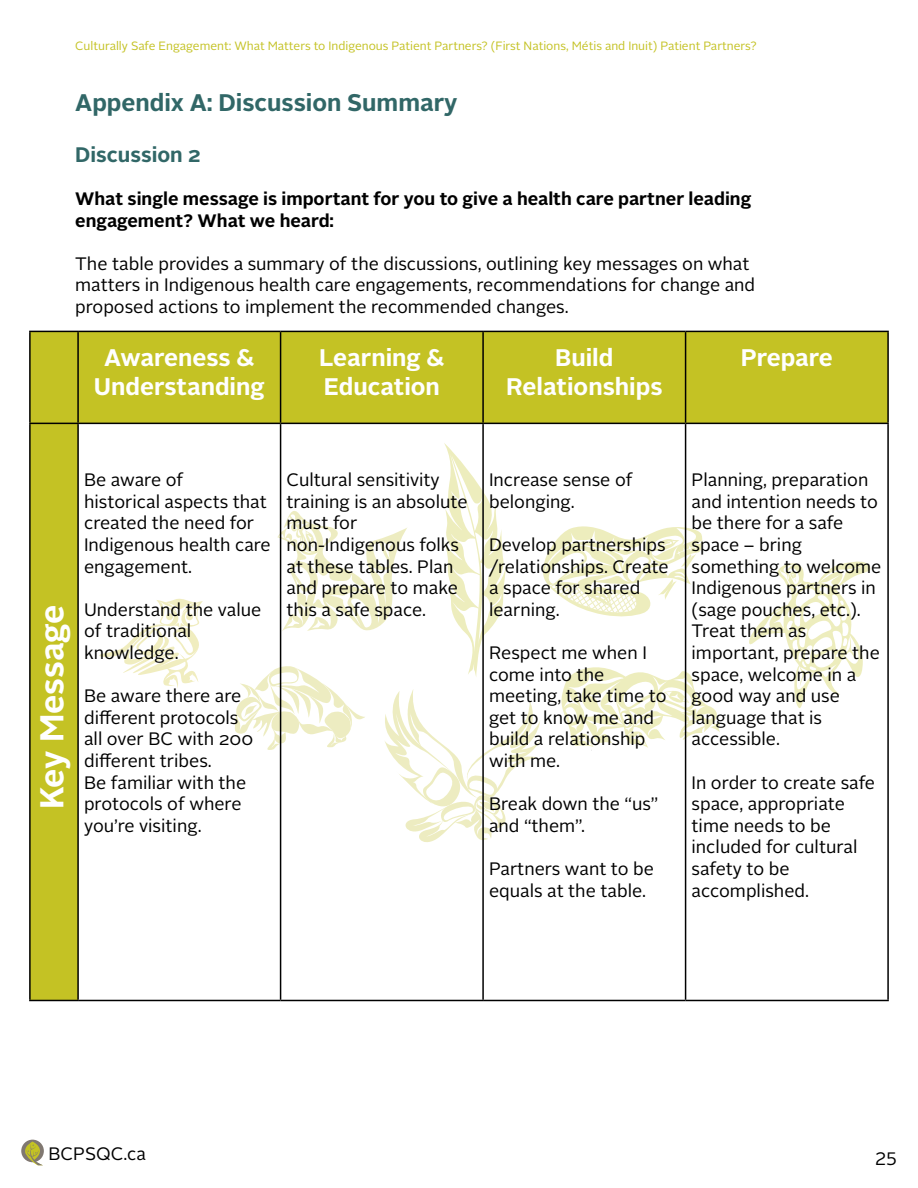
<style>
.page{position:relative;width:918px;height:1188px;background:#fff}
.page>*{position:absolute;margin:0;border:0;box-sizing:border-box;transform-origin:0 0}
.t1{font:700 36px "Alright Sans";letter-spacing:-.005em;color:#fff}
.t2{font:700 33px "Alright Sans";color:#fff}
.t3{font:700 24px/28.8px "Alright Sans";color:#fff;text-align:center}
.t4{font:700 24px "Alright Sans";color:#316767}
.t5{font:700 21px "Alright Sans";color:#316767}
.t6{font:18px/21.6px "Alright Sans";color:#000}
.t7{font:700 18px/21.6px "Alright Sans";color:#000}
.t8{font:12px "Alright Sans";color:#c4c224}
</style>
<div class="page">
<div style="left:21px;top:1140px;width:23px;height:22px;background:#807871;border-radius:50%"></div>
<svg style="left:24px;top:1142px;width:20px;height:23px"></svg>
<svg style="left:561px;top:667px;width:160px;height:84px"></svg>
<svg style="left:385px;top:689px;width:156px;height:153px"></svg>
<svg style="left:444px;top:443px;width:63px;height:234px"></svg>
<svg style="left:99px;top:598px;width:104px;height:90px"></svg>
<div style="left:166px;top:613px;width:7px;height:7px;background:#f0edbf;border-radius:50%"></div>
<div style="left:186px;top:613px;width:7px;height:7px;background:#f0edbf;border-radius:50%"></div>
<svg style="left:749px;top:561px;width:122px;height:147px"></svg>
<svg style="left:277px;top:511px;width:130px;height:121px"></svg>
<svg style="left:235px;top:666px;width:130px;height:84px"></svg>
<svg style="left:543px;top:526px;width:160px;height:91px"></svg>
<div style="left:31px;top:332px;width:46px;height:668px;background:#c4c224"></div>
<div style="left:79px;top:332px;width:808px;height:91px;background:#c4c224"></div>
<hr style="left:29px;top:331px;width:49px;height:1px;background:#000">
<hr style="left:29px;top:332px;width:2px;height:91px;background:#000">
<hr style="left:78px;top:331px;width:203px;height:1px;background:#000">
<hr style="left:77px;top:332px;width:2px;height:91px;background:#000">
<hr style="left:281px;top:331px;width:202px;height:1px;background:#000">
<hr style="left:280px;top:332px;width:1px;height:91px;background:#000">
<hr style="left:483px;top:331px;width:203px;height:1px;background:#000">
<hr style="left:482px;top:332px;width:2px;height:91px;background:#000">
<hr style="left:686px;top:331px;width:203px;height:1px;background:#000">
<hr style="left:685px;top:332px;width:1px;height:91px;background:#000">
<hr style="left:887px;top:332px;width:2px;height:91px;background:#000">
<hr style="left:29px;top:423px;width:49px;height:1px;background:#000">
<hr style="left:29px;top:424px;width:2px;height:576px;background:#000">
<hr style="left:78px;top:423px;width:203px;height:1px;background:#000">
<hr style="left:77px;top:424px;width:2px;height:576px;background:#000">
<hr style="left:281px;top:423px;width:202px;height:1px;background:#000">
<hr style="left:280px;top:424px;width:1px;height:576px;background:#000">
<hr style="left:483px;top:423px;width:203px;height:1px;background:#000">
<hr style="left:482px;top:424px;width:2px;height:576px;background:#000">
<hr style="left:686px;top:423px;width:203px;height:1px;background:#000">
<hr style="left:685px;top:424px;width:1px;height:576px;background:#000">
<hr style="left:887px;top:424px;width:2px;height:576px;background:#000">
<hr style="left:29px;top:1000px;width:49px;height:1px;background:#000">
<hr style="left:78px;top:1000px;width:203px;height:1px;background:#000">
<hr style="left:281px;top:1000px;width:202px;height:1px;background:#000">
<hr style="left:483px;top:1000px;width:203px;height:1px;background:#000">
<hr style="left:686px;top:1000px;width:203px;height:1px;background:#000">
<p class="t8" style="left:75px;top:37px;width:683px">Culturally Safe Engagement: What Matters to Indigenous Patient Partners? (First Nations, Métis and Inuit) Patient Partners?</p>
<h3 class="t4" style="left:75px;top:86px;width:384px">Appendix A: Discussion Summary</h3>
<p class="t5" style="left:75px;top:140px;width:127px">Discussion 2</p>
<p class="t7" style="left:75px;top:188px;width:678px">What single message is important for you to give a health care partner leading engagement? What we heard:</p>
<p class="t6" style="left:75px;top:253px;width:681px">The table provides a summary of the discussions, outlining key messages on what matters in Indigenous health care engagements, recommendations for change and proposed actions to implement the recommended changes.</p>
<h3 class="t3" style="left:94px;top:343px;width:172px">Awareness &amp;<br>Understanding</h3>
<h3 class="t3" style="left:319px;top:343px;width:127px;text-align:left">Learning &amp;<br>Education</h3>
<h3 class="t3" style="left:506px;top:343px;width:158px">Build<br>Relationships</h3>
<h3 class="t3" style="left:741px;top:343px;width:94px">Prepare</h3>
<h1 class="t1" style="left:11px;top:817px;width:225px;rotate:-90deg">Key Message</h1>
<h2 class="t2" style="left:29px;top:809px;width:206px;rotate:-90deg">Key Message</h2>
<p class="t6" style="left:84px;top:469px;width:188px">Be aware of<br>historical aspects that created the need for<br>Indigenous health care engagement.</p>
<p class="t6" style="left:84px;top:599px;width:179px">Understand the value of traditional knowledge.</p>
<p class="t6" style="left:84px;top:685px;width:171px">Be aware there are different protocols all over BC with 200 different tribes.<br>Be familiar with the protocols of where you’re visiting.</p>
<p class="t6" style="left:287px;top:469px;width:183px">Cultural sensitivity training is an absolute must for non-Indigenous folks at these tables. Plan and prepare to make this a safe space.</p>
<p class="t6" style="left:489px;top:469px;width:145px">Increase sense of belonging.</p>
<p class="t6" style="left:489px;top:534px;width:181px">Develop partnerships /relationships. Create a space for shared learning.</p>
<p class="t6" style="left:489px;top:642px;width:179px">Respect me when I come into the meeting, take time to get to know me and build a relationship with me.</p>
<p class="t6" style="left:489px;top:793px;width:171px">Break down the “us” and “them”.</p>
<p class="t6" style="left:489px;top:858px;width:166px">Partners want to be equals at the table.</p>
<p class="t6" style="left:692px;top:469px;width:191px">Planning, preparation and intention needs to be there for a safe space – bring something to welcome<br>Indigenous partners in (sage pouches, etc.).<br>Treat them as important, prepare the space, welcome in a good way and use language that is accessible.</p>
<p class="t6" style="left:692px;top:772px;width:185px">In order to create safe space, appropriate time needs to be included for cultural safety to be accomplished.</p>
<p class="t6" style="left:48px;top:1143px;width:99px">BCPSQC.ca</p>
<p class="t6" style="left:875px;top:1148px;width:23px">25</p>
</div>
